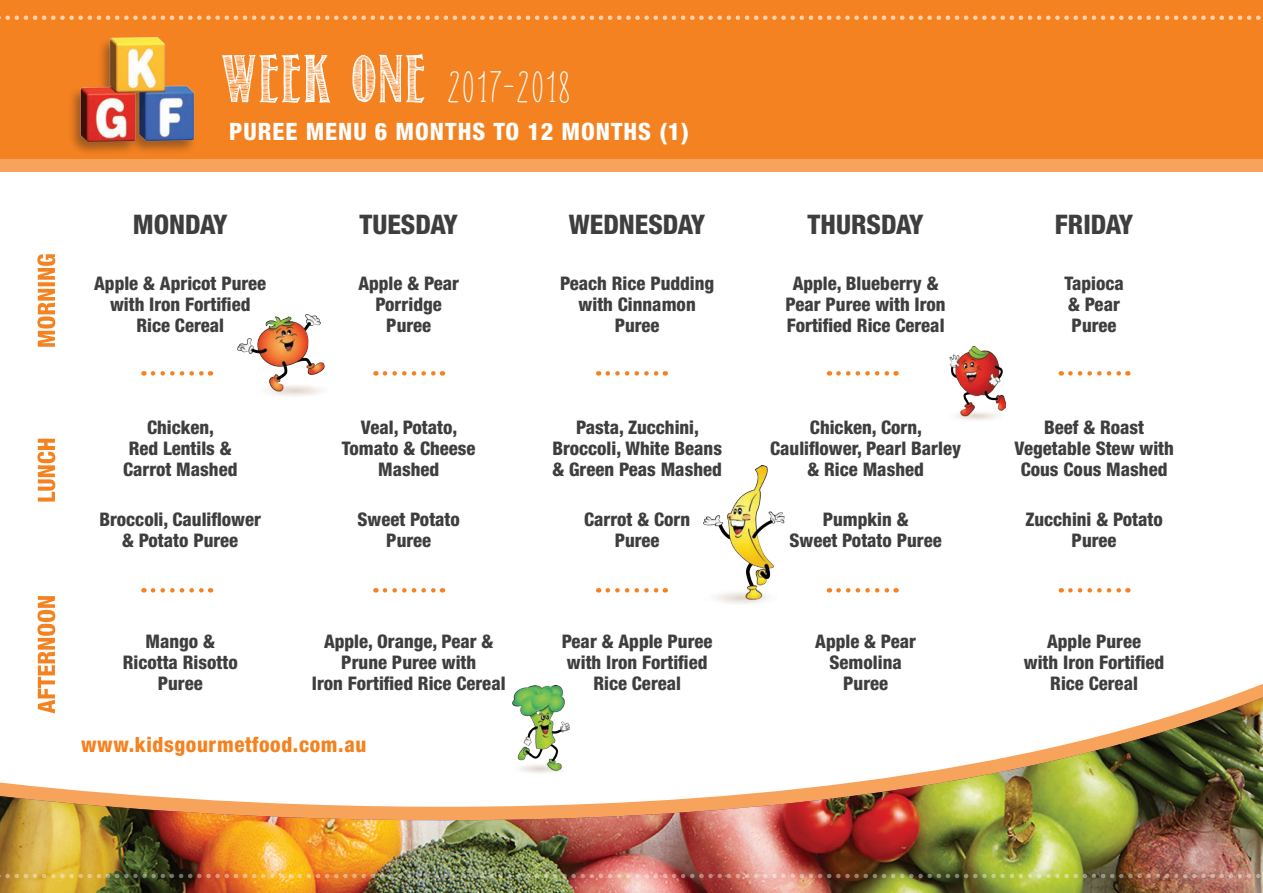
<style>
.page{position:relative;width:1263px;height:893px;background:#fff}
.page>*{position:absolute;margin:0;border:0;box-sizing:border-box;transform-origin:0 0}
.t1{font:42px "FISH&CHIPS";letter-spacing:.01em;color:#fff}
.t2{font:800 condensed 27px "Helvetica Neue";color:#3e3e3f}
.t3{font:800 condensed 24px "Helvetica Neue";letter-spacing:.04em;color:#fff}
.t4{font:800 condensed 21px "Helvetica Neue";letter-spacing:.03em;color:#f58220}
.t5{font:800 condensed 18.75px/21px "Helvetica Neue";color:#3e3e3f;text-align:center}
.s1{font-family:"Return To Sender";font-size:60px}
</style>
<div class="page">
<div style="left:0;top:0;width:1263px;height:169px;background:#f58220"></div>
<img style="left:0;top:697px;width:1263px;height:196px">
<div style="left:68px;top:37px;width:129px;height:119px;background:#231f20;opacity:.4"></div>
<img style="left:77px;top:37px;width:120px;height:110px">
<img style="left:0;top:874px;width:1263px;height:4px">
<svg style="left:37px;top:254px;width:18px;height:93px"></svg>
<svg style="left:37px;top:439px;width:18px;height:63px"></svg>
<svg style="left:37px;top:596px;width:18px;height:117px"></svg>
<div style="left:0;top:160px;width:1263px;height:12px;background:#f8a35c"></div>
<svg style="left:0;top:16px;width:1261px;height:4px"></svg>
<img style="left:511px;top:685px;width:59px;height:89px">
<img style="left:703px;top:465px;width:81px;height:139px">
<img style="left:238px;top:315px;width:87px;height:81px">
<img style="left:949px;top:347px;width:56px;height:73px">
<svg style="left:153px;top:371px;width:58px;height:5px"></svg>
<svg style="left:385px;top:371px;width:58px;height:5px"></svg>
<svg style="left:608px;top:371px;width:58px;height:5px"></svg>
<svg style="left:838px;top:371px;width:58px;height:5px"></svg>
<svg style="left:1070px;top:371px;width:58px;height:5px"></svg>
<svg style="left:153px;top:588px;width:58px;height:5px"></svg>
<svg style="left:385px;top:588px;width:58px;height:5px"></svg>
<svg style="left:608px;top:588px;width:58px;height:5px"></svg>
<svg style="left:838px;top:588px;width:58px;height:5px"></svg>
<svg style="left:1070px;top:588px;width:58px;height:5px"></svg>
<p class="t1" style="left:222px;top:69px;width:351px"><span class="s1">WEEK ONE</span> 2017-2018</p>
<p class="t3" style="left:229px;top:116px;width:461px">PUREE MENU 6 MONTHS TO 12 MONTHS (1)</p>
<p class="t2" style="left:133px;top:208px;width:97px">MONDAY</p>
<p class="t5" style="left:94px;top:273px;width:174px">Apple &amp; Apricot Puree with Iron Fortified<br>Rice Cereal</p>
<p class="t5" style="left:123px;top:416px;width:116px">Chicken,<br>Red Lentils &amp;<br>Carrot Mashed</p>
<p class="t5" style="left:99px;top:508px;width:163px">Broccoli, Cauliflower &amp; Potato Puree</p>
<p class="t5" style="left:123px;top:630px;width:116px">Mango &amp;<br>Ricotta Risotto<br>Puree</p>
<p class="t2" style="left:359px;top:208px;width:100px">TUESDAY</p>
<p class="t5" style="left:358px;top:273px;width:102px">Apple &amp; Pear<br>Porridge<br>Puree</p>
<p class="t5" style="left:342px;top:416px;width:135px">Veal, Potato,<br>Tomato &amp; Cheese<br>Mashed</p>
<p class="t5" style="left:358px;top:509px;width:104px">Sweet Potato<br>Puree</p>
<p class="t5" style="left:312px;top:630px;width:195px">Apple, Orange, Pear &amp;<br>Prune Puree with<br>Iron Fortified Rice Cereal</p>
<p class="t4" style="left:81px;top:731px;width:287px">www.kidsgourmetfood.com.au</p>
<p class="t2" style="left:569px;top:208px;width:138px">WEDNESDAY</p>
<p class="t5" style="left:560px;top:273px;width:156px">Peach Rice Pudding with Cinnamon<br>Puree</p>
<p class="t5" style="left:552px;top:416px;width:171px">Pasta, Zucchini,<br>Broccoli, White Beans &amp; Green Peas Mashed</p>
<p class="t5" style="left:584px;top:509px;width:108px">Carrot &amp; Corn<br>Puree</p>
<p class="t5" style="left:562px;top:630px;width:152px">Pear &amp; Apple Puree with Iron Fortified<br>Rice Cereal</p>
<p class="t2" style="left:808px;top:208px;width:117px">THURSDAY</p>
<p class="t5" style="left:786px;top:273px;width:162px">Apple, Blueberry &amp;<br>Pear Puree with Iron<br>Fortified Rice Cereal</p>
<p class="t5" style="left:770px;top:416px;width:192px">Chicken, Corn,<br>Cauliflower, Pearl Barley &amp; Rice Mashed</p>
<p class="t5" style="left:789px;top:509px;width:154px">Pumpkin &amp;<br>Sweet Potato Puree</p>
<p class="t5" style="left:815px;top:631px;width:102px">Apple &amp; Pear<br>Semolina<br>Puree</p>
<p class="t2" style="left:1055px;top:208px;width:80px">FRIDAY</p>
<p class="t5" style="left:1064px;top:273px;width:61px;text-align:left">Tapioca &amp; Pear<br>Puree</p>
<p class="t5" style="left:1014px;top:416px;width:161px">Beef &amp; Roast<br>Vegetable Stew with<br>Cous Cous Mashed</p>
<p class="t5" style="left:1025px;top:508px;width:139px">Zucchini &amp; Potato<br>Puree</p>
<p class="t5" style="left:1024px;top:630px;width:142px">Apple Puree<br>with Iron Fortified<br>Rice Cereal</p>
</div>
